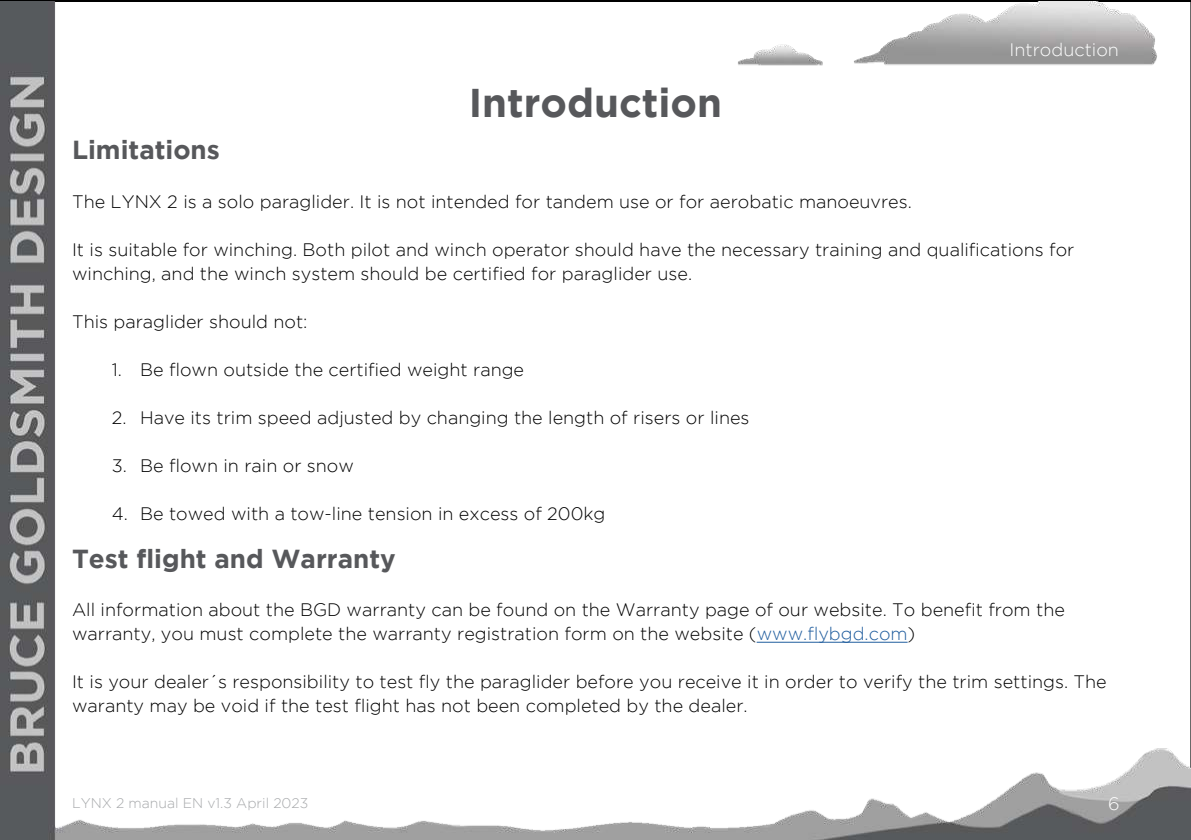
<style>
.page{position:relative;width:1191px;height:840px;background:#fff}
.page>*{position:absolute;margin:0;border:0;box-sizing:border-box;transform-origin:0 0}
.t1{font:700 40px "Gotham";color:#57585b}
.t2{font:700 26px "Gotham";color:#57585b}
.t3{font:300 18px/24px "Gotham";color:#000}
.t4{font:300 18px "Gotham";color:#fff}
.t5{font:300 14px "Gotham";color:#a7a9ab}
.s1{color:#205d9e}
</style>
<div class="page">
<img style="left:0;top:1px;width:1191px;height:838px">
<hr style="left:756px;top:641px;width:151px;height:1px;background:#205d9e">
<h1 class="t1" style="left:469px;top:85px;width:255px">Introduction</h1>
<p class="t4" style="left:1009px;top:41px;width:111px">Introduction</p>
<h2 class="t2" style="left:72px;top:139px;width:149px">Limitations</h2>
<p class="t3" style="left:72px;top:190px;width:841px">The LYNX 2 is a solo paraglider. It is not intended for tandem use or for aerobatic manoeuvres.</p>
<p class="t3" style="left:72px;top:237px;width:1004px">It is suitable for winching. Both pilot and winch operator should have the necessary training and qualifications for winching, and the winch system should be certified for paraglider use.</p>
<p class="t3" style="left:72px;top:310px;width:237px">This paraglider should not:</p>
<p class="t3" style="left:112px;top:358px;width:414px">1. Be flown outside the certified weight range</p>
<p class="t3" style="left:112px;top:406px;width:639px">2. Have its trim speed adjusted by changing the length of risers or lines</p>
<p class="t3" style="left:112px;top:454px;width:244px">3. Be flown in rain or snow</p>
<p class="t3" style="left:112px;top:502px;width:495px">4. Be towed with a tow-line tension in excess of 200kg</p>
<h2 class="t2" style="left:72px;top:543px;width:325px">Test flight and Warranty</h2>
<p class="t3" style="left:72px;top:597px;width:994px">All information about the BGD warranty can be found on the Warranty page of our website. To benefit from the warranty, you must complete the warranty registration form on the website (<span class="s1">www.flybgd.com</span>)</p>
<p class="t3" style="left:72px;top:669px;width:1036px">It is your dealer´s responsibility to test fly the paraglider before you receive it in order to verify the trim settings. The waranty may be void if the test flight has not been completed by the dealer.</p>
<p class="t5" style="left:72px;top:796px;width:238px">LYNX 2 manual EN v1.3 April 2023</p>
<p class="t4" style="left:1108px;top:794px;width:13px">6</p>
</div>
